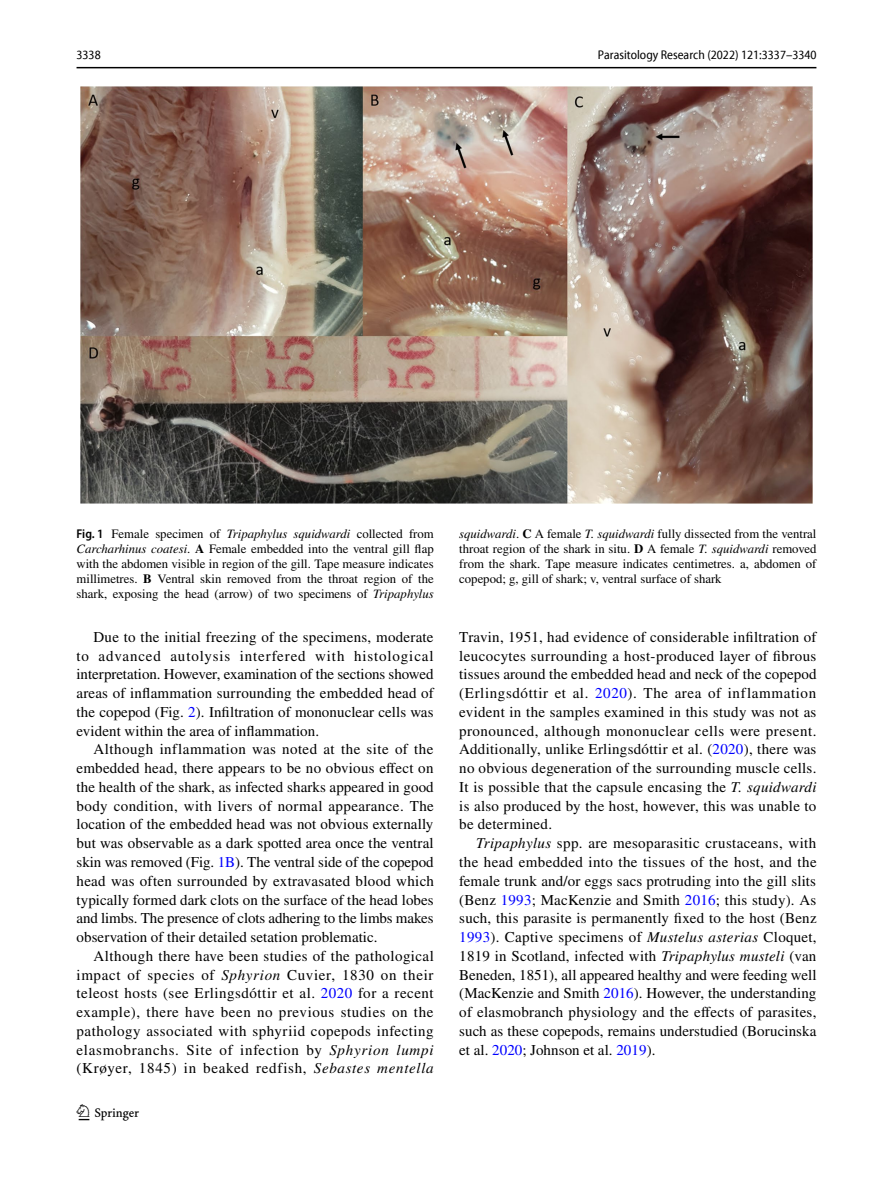
<style>
.page{position:relative;width:893px;height:1187px;background:#fff}
.page>*{position:absolute;margin:0;border:0;box-sizing:border-box;transform-origin:0 0}
.t1{font:22.5px "Springnew Regular 2";color:#000}
.t2{font:15px/18.8px "STIX";letter-spacing:.005em;color:#000;text-align:justify}
.t3{font:12.75px/15px "STIX";color:#000;text-align:justify}
.t4{font:semi-condensed 12.75px "Myriad Pro Unic";color:#000}
.s1{font-family:"Myriad Pro";font-weight:600;font-stretch:semi-condensed}
.s2{font-style:italic}
.s3{font-weight:700}
.s4{color:#00f}
</style>
<div class="page">
<hr style="left:77px;top:67px;width:739px;height:1px;background:#000">
<img style="left:81px;top:87px;width:731px;height:416px">
<p class="t4" style="left:77px;top:50px;width:26px">3338</p>
<p class="t4" style="left:598px;top:50px;width:220px">Parasitology Research (2022) 121:3337–3340</p>
<p class="t3" style="left:77px;top:527px;width:359px"><span class="s1">Fig. 1</span> Female specimen of <span class="s2">Tripaphylus squidwardi</span> collected from <span class="s2">Carcharhinus coatesi</span>. <span class="s3">A</span> Female embedded into the ventral gill flap with the abdomen visible in region of the gill. Tape measure indicates millimetres. <span class="s3">B</span> Ventral skin removed from the throat region of the shark, exposing the head (arrow) of two specimens of <span class="s2">Tripaphylus</span></p>
<p class="t3" style="left:459px;top:527px;width:359px"><span class="s2">squidwardi</span>. <span class="s3">C</span> A female <span class="s2">T. squidwardi</span> fully dissected from the ventral throat region of the shark in situ. <span class="s3">D</span> A female <span class="s2">T. squidwardi</span> removed from the shark. Tape measure indicates centimetres. a, abdomen of copepod; g, gill of shark; v, ventral surface of shark</p>
<p class="t2" style="left:77px;top:628px;width:359px;text-indent:17px">Due to the initial freezing of the specimens, moderate to advanced autolysis interfered with histological interpretation. However, examination of the sections showed areas of inflammation surrounding the embedded head of the copepod (Fig. <span class="s4">2</span>). Infiltration of mononuclear cells was evident within the area of inflammation.</p>
<p class="t2" style="left:77px;top:741px;width:359px;text-indent:17px">Although inflammation was noted at the site of the embedded head, there appears to be no obvious effect on the health of the shark, as infected sharks appeared in good body condition, with livers of normal appearance. The location of the embedded head was not obvious externally but was observable as a dark spotted area once the ventral skin was removed (Fig. <span class="s4">1B</span>). The ventral side of the copepod head was often surrounded by extravasated blood which typically formed dark clots on the surface of the head lobes and limbs. The presence of clots adhering to the limbs makes observation of their detailed setation problematic.</p>
<p class="t2" style="left:77px;top:947px;width:359px;text-indent:17px">Although there have been studies of the pathological impact of species of <span class="s2">Sphyrion</span> Cuvier, 1830 on their teleost hosts (see Erlingsdóttir et al. <span class="s4">2020</span> for a recent example), there have been no previous studies on the pathology associated with sphyriid copepods infecting elasmobranchs. Site of infection by <span class="s2">Sphyrion lumpi </span>(Krøyer, 1845) in beaked redfish, <span class="s2">Sebastes mentella</span></p>
<h1 class="t1" style="left:79px;top:1104px;width:62px">1 3</h1>
<p class="t2" style="left:459px;top:628px;width:359px">Travin, 1951, had evidence of considerable infiltration of leucocytes surrounding a host-produced layer of fibrous tissues around the embedded head and neck of the copepod (Erlingsdóttir et al. <span class="s4">2020</span>). The area of inflammation evident in the samples examined in this study was not as pronounced, although mononuclear cells were present.<br>Additionally, unlike Erlingsdóttir et al. (<span class="s4">2020</span>), there was no obvious degeneration of the surrounding muscle cells.<br>It is possible that the capsule encasing the <span class="s2">T. squidwardi </span>is also produced by the host, however, this was unable to be determined.</p>
<p class="t2" style="left:459px;top:834px;width:359px;text-indent:17px"><span class="s2">Tripaphylus</span> spp. are mesoparasitic crustaceans, with the head embedded into the tissues of the host, and the female trunk and/or eggs sacs protruding into the gill slits (Benz <span class="s4">1993</span>; MacKenzie and Smith <span class="s4">2016</span>; this study). As such, this parasite is permanently fixed to the host (Benz <span class="s4">1993</span>). Captive specimens of <span class="s2">Mustelus asterias</span> Cloquet, 1819 in Scotland, infected with <span class="s2">Tripaphylus musteli</span> (van Beneden, 1851), all appeared healthy and were feeding well (MacKenzie and Smith <span class="s4">2016</span>). However, the understanding of elasmobranch physiology and the effects of parasites, such as these copepods, remains understudied (Borucinska et al. <span class="s4">2020</span>; Johnson et al. <span class="s4">2019</span>).</p>
</div>
